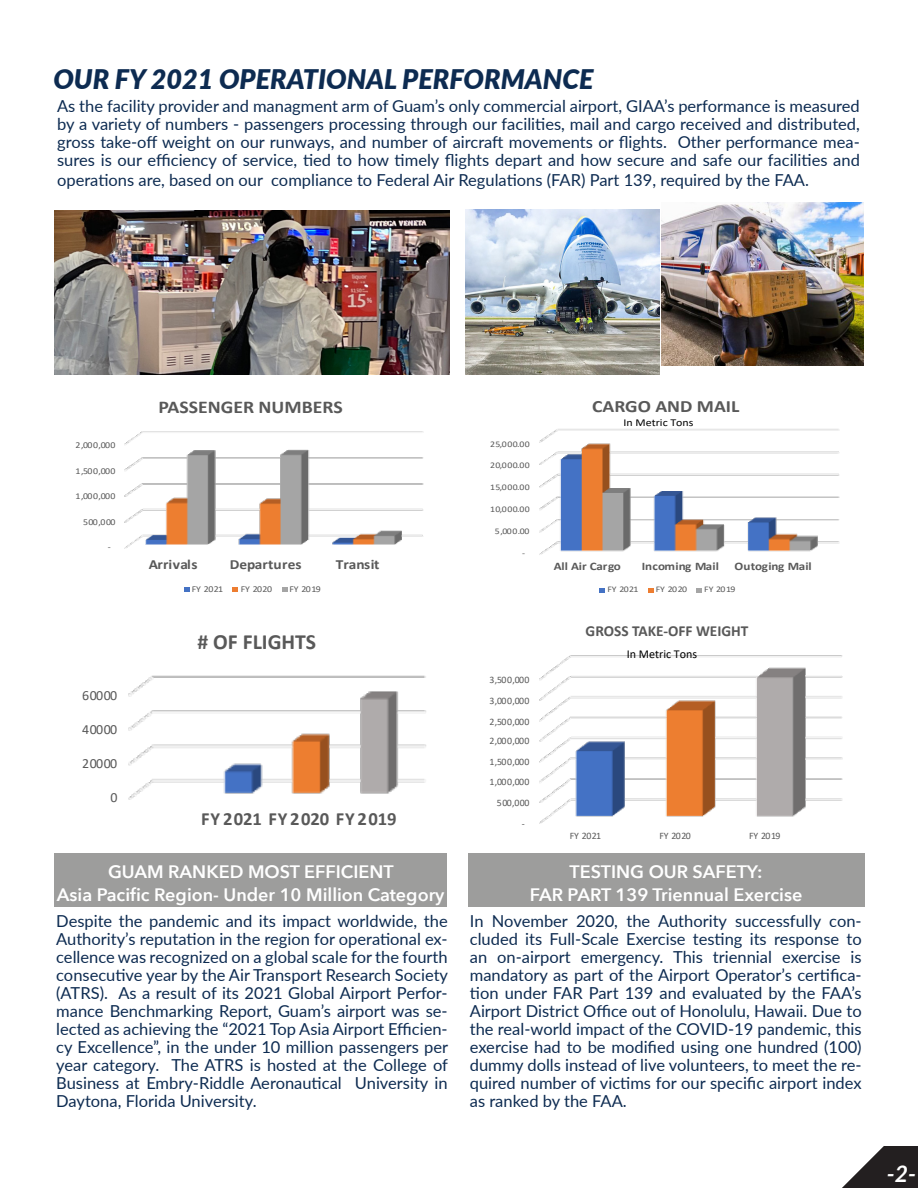
<style>
.page{position:relative;width:918px;height:1188px;background:#fff}
.page>*{position:absolute;margin:0;border:0;box-sizing:border-box;transform-origin:0 0}
.Info_Header{font:italic 900 27px "Lato";color:#0d2b51}
.t1{font:italic 700 23.1px "Lato";color:#fff}
.t2{font:700 21.75px "Calibri";color:#595959}
.t3{font:700 18.6px "Calibri";letter-spacing:.015em;color:#595959}
.t4{font:600 18px "Avenir Next";color:#fff}
.t5{font:700 18px "Calibri";color:#595959;scale:1.1 1}
.t6{font:700 17.25px "Calibri";color:#595959;scale:1.14 1}
.t7{font:16.5px/18px "Lato";color:#0d2b51;text-align:justify}
.t8{font:700 15.3px "Calibri";color:#595959}
.t9{font:700 13.95px "Calibri";color:#595959;scale:1.1 1}
.t10{font:13.95px "Calibri";letter-spacing:-.005em;color:#595959}
.t11{font:12px "Calibri";color:#000}
.t12{font:700 11.55px "Calibri";color:#595959;scale:1.14 1}
.t13{font:10.5px "Calibri";color:#000;scale:1.14 1}
.t14{font:9.9px "Calibri";letter-spacing:-.04em;color:#595959}
.t15{font:9px "Calibri";letter-spacing:-.04em;color:#595959;scale:1.1 1}
.t16{font:8.55px "Calibri";letter-spacing:.05em;color:#595959;scale:1.14 1}
</style>
<div class="page">
<div style="left:884px;top:1146px;width:34px;height:42px;background:#231f20"></div>
<svg style="left:842px;top:1146px;width:42px;height:42px"></svg>
<div style="left:54px;top:854px;width:393px;height:53px;background:#9d9d9c"></div>
<div style="left:468px;top:854px;width:396px;height:53px;background:#9d9d9c"></div>
<img style="left:54px;top:210px;width:396px;height:165px">
<img style="left:466px;top:210px;width:193px;height:165px">
<img style="left:661px;top:203px;width:203px;height:162px">
<img style="left:124px;top:431px;width:300px;height:118px">
<svg style="left:184px;top:587px;width:6px;height:5px"></svg>
<svg style="left:233px;top:587px;width:5px;height:5px"></svg>
<svg style="left:282px;top:587px;width:5px;height:5px"></svg>
<img style="left:539px;top:429px;width:301px;height:126px">
<svg style="left:599px;top:588px;width:6px;height:4px"></svg>
<svg style="left:648px;top:588px;width:6px;height:4px"></svg>
<svg style="left:696px;top:588px;width:6px;height:4px"></svg>
<img style="left:128px;top:675px;width:298px;height:125px">
<img style="left:539px;top:655px;width:304px;height:169px">
<p class="Info_Header" style="left:53px;top:58px;width:542px">OUR FY 2021 OPERATIONAL PERFORMANCE</p>
<p class="t7" style="left:57px;top:96px;width:804px">As the facility provider and managment arm of Guam’s only commercial airport, GIAA’s performance is measured by a variety of numbers - passengers processing through our facilities, mail and cargo received and distributed, gross take-off weight on our runways, and number of aircraft movements or flights. Other performance mea&shy;sures is our efficiency of service, tied to how timely flights depart and how secure and safe our facilities and</p>
<p class="t7" style="left:57px;top:170px;width:753px">operations are, based on our compliance to Federal Air Regulations (FAR) Part 139, required by the FAA.</p>
<p class="t15" style="left:76px;top:439px;width:38px">2,000,000</p>
<p class="t15" style="left:76px;top:465px;width:38px">1,500,000</p>
<p class="t15" style="left:76px;top:490px;width:38px">1,000,000</p>
<p class="t15" style="left:83px;top:516px;width:31px">500,000</p>
<p class="t15" style="left:108px;top:541px;width:4px">-</p>
<p class="t10" style="left:82px;top:686px;width:36px">60000</p>
<p class="t10" style="left:82px;top:720px;width:36px">40000</p>
<p class="t10" style="left:82px;top:754px;width:36px">20000</p>
<p class="t10" style="left:110px;top:788px;width:9px">0</p>
<p class="t5" style="left:158px;top:395px;width:169px">PASSENGER NUMBERS</p>
<p class="t9" style="left:149px;top:554px;width:46px">Arrivals</p>
<p class="t9" style="left:230px;top:554px;width:67px">Departures</p>
<p class="t9" style="left:336px;top:554px;width:41px">Transit</p>
<p class="t15" style="left:192px;top:583px;width:30px">FY 2021</p>
<p class="t15" style="left:241px;top:583px;width:30px">FY 2020</p>
<p class="t15" style="left:289px;top:583px;width:30px">FY 2019</p>
<p class="t2" style="left:197px;top:626px;width:120px"># OF FLIGHTS</p>
<p class="t3" style="left:201px;top:806px;width:197px">FY 2021 FY 2020 FY 2019</p>
<p class="t4" style="left:108px;top:856px;width:287px">GUAM RANKED MOST EFFICIENT</p>
<p class="t4" style="left:57px;top:879px;width:389px">Asia Pacific Region- Under 10 Million Category</p>
<p class="t7" style="left:56px;top:911px;width:393px">Despite the pandemic and its impact worldwide, the Authority’s reputation in the region for operational ex&shy;cellence was recognized on a global scale for the fourth consecutive year by the Air Transport Research Society (ATRS). As a result of its 2021 Global Airport Perfor&shy;mance Benchmarking Report, Guam’s airport was se&shy;lected as achieving the “2021 Top Asia Airport Efficien&shy;cy Excellence”, in the under 10 million passengers per year category. The ATRS is hosted at the College of Business at Embry-Riddle Aeronautical University in Daytona, Florida University.</p>
<p class="t6" style="left:592px;top:394px;width:131px">CARGO AND MAIL</p>
<p class="t16" style="left:490px;top:438px;width:36px">25,000.00</p>
<p class="t16" style="left:490px;top:459px;width:36px">20,000.00</p>
<p class="t16" style="left:490px;top:481px;width:36px">15,000.00</p>
<p class="t16" style="left:490px;top:503px;width:36px">10,000.00</p>
<p class="t16" style="left:495px;top:525px;width:32px">5,000.00</p>
<p class="t16" style="left:522px;top:547px;width:4px">-</p>
<p class="t14" style="left:490px;top:673px;width:42px">3,500,000</p>
<p class="t14" style="left:490px;top:694px;width:42px">3,000,000</p>
<p class="t14" style="left:490px;top:715px;width:42px">2,500,000</p>
<p class="t14" style="left:490px;top:734px;width:42px">2,000,000</p>
<p class="t14" style="left:490px;top:755px;width:42px">1,500,000</p>
<p class="t14" style="left:490px;top:775px;width:42px">1,000,000</p>
<p class="t14" style="left:497px;top:796px;width:34px">500,000</p>
<p class="t14" style="left:522px;top:816px;width:5px">-</p>
<p class="t13" style="left:624px;top:415px;width:63px">In Metric Tons</p>
<p class="t12" style="left:554px;top:558px;width:60px">All Air Cargo</p>
<p class="t12" style="left:642px;top:558px;width:69px">Incoming Mail</p>
<p class="t12" style="left:735px;top:558px;width:69px">Outoging Mail</p>
<p class="t16" style="left:607px;top:584px;width:29px">FY 2021</p>
<p class="t16" style="left:656px;top:584px;width:29px">FY 2020</p>
<p class="t16" style="left:704px;top:584px;width:29px">FY 2019</p>
<p class="t8" style="left:586px;top:620px;width:164px">GROSS TAKE-OFF WEIGHT</p>
<p class="t11" style="left:627px;top:646px;width:72px">In Metric Tons</p>
<p class="t14" style="left:570px;top:828px;width:33px">FY 2021</p>
<p class="t14" style="left:660px;top:828px;width:33px">FY 2020</p>
<p class="t14" style="left:749px;top:828px;width:33px">FY 2019</p>
<p class="t4" style="left:570px;top:856px;width:194px">TESTING OUR SAFETY:</p>
<p class="t4" style="left:530px;top:879px;width:274px">FAR PART 139 Triennual Exercise</p>
<p class="t7" style="left:470px;top:911px;width:393px">In November 2020, the Authority successfully con&shy;cluded its Full-Scale Exercise testing its response to an on-airport emergency. This triennial exercise is mandatory as part of the Airport Operator’s certifica&shy;tion under FAR Part 139 and evaluated by the FAA’s Airport District Office out of Honolulu, Hawaii. Due to the real-world impact of the COVID-19 pandemic, this exercise had to be modified using one hundred (100) dummy dolls instead of live volunteers, to meet the re&shy;quired number of victims for our specific airport index as ranked by the FAA.</p>
<h2 class="t1" style="left:887px;top:1157px;width:31px">-2-</h2>
</div>
